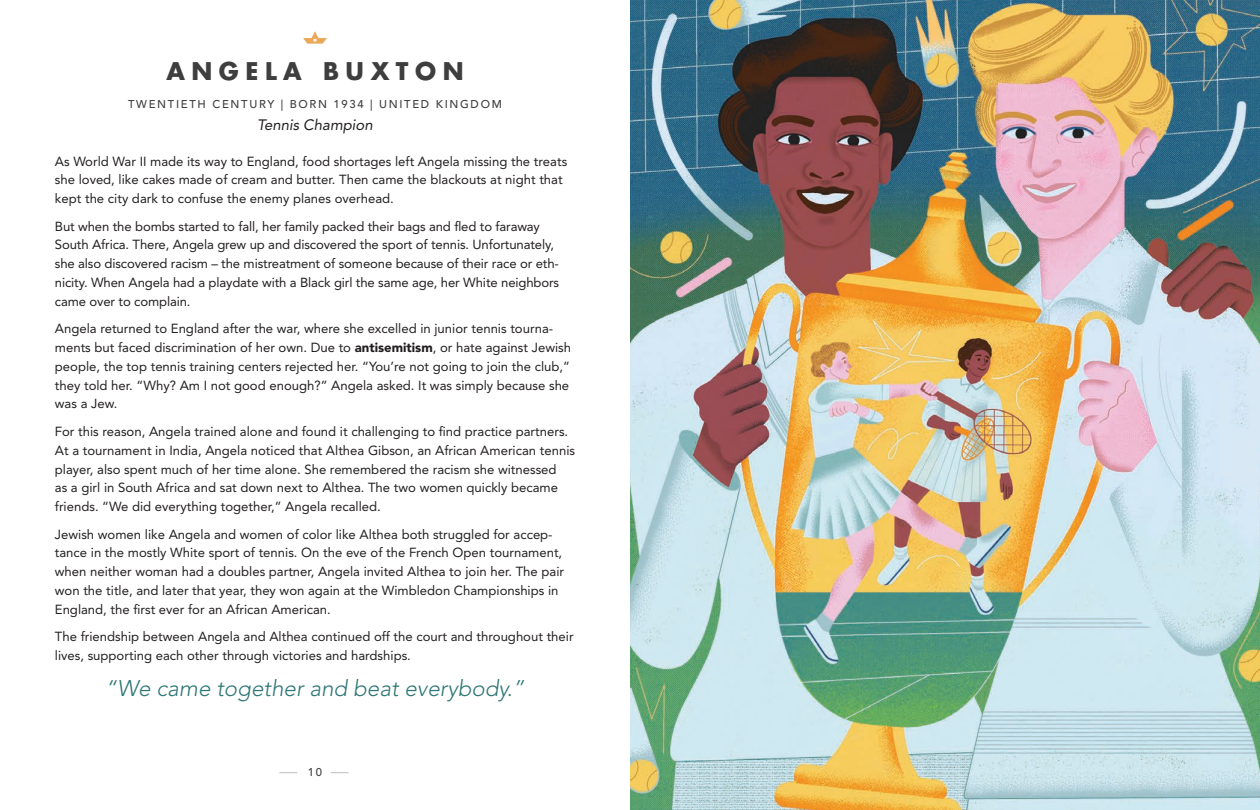
<style>
.page{position:relative;width:1260px;height:810px;background:#fff}
.page>*{position:absolute;margin:0;border:0;box-sizing:border-box;transform-origin:0 0}
.Name{font:700 23.75px "Futura Std";letter-spacing:.275em;color:#3e3e3f}
.Buttom_Quote{font:italic 300 22.5px "Avenir LT Std";color:#2e7775}
.Country{font:italic 15px "Avenir LT Std";color:#231f20}
.Body{font:13.12px/18.8px "Avenir LT Std";color:#231f20}
.Era{font:500 11.25px "Avenir LT Std";letter-spacing:.15em;color:#3e3e3f}
.s1{font-weight:900}
</style>
<div class="page">
<svg style="left:331px;top:772px;width:18px;height:1px"></svg>
<svg style="left:279px;top:772px;width:18px;height:1px"></svg>
<svg style="left:303px;top:31px;width:24px;height:13px"></svg>
<img style="left:630px;top:0;width:630px;height:810px">
<p class="Name" style="left:166px;top:55px;width:299px">ANGELA BUXTON</p>
<p class="Era" style="left:128px;top:97px;width:375px">TWENTI ETH CENTURY | BORN 1934 | UNI TED KI NGDOM</p>
<p class="Country" style="left:257px;top:116px;width:117px">Tennis Champion</p>
<p class="Body" style="left:55px;top:152px;width:514px">As World War II made its way to England, food shortages left Angela missing the treats she loved, like cakes made of cream and butter. Then came the blackouts at night that kept the city dark to confuse the enemy planes overhead.</p>
<p class="Body" style="left:55px;top:217px;width:506px">But when the bombs started to fall, her family packed their bags and fled to faraway South Africa. There, Angela grew up and discovered the sport of tennis. Unfortunately, she also discovered racism – the mistreatment of someone because of their race or eth&shy;nicity. When Angela had a playdate with a Black girl the same age, her White neighbors came over to complain.</p>
<p class="Body" style="left:55px;top:320px;width:518px">Angela returned to England after the war, where she excelled in junior tennis tourna&shy;ments but faced discrimination of her own. Due to <span class="s1">antisemitism</span>, or hate against Jewish people, the top tennis training centers rejected her. “You’re not going to join the club,” they told her. “Why? Am I not good enough?” Angela asked. It was simply because she was a Jew.</p>
<p class="Body" style="left:55px;top:422px;width:522px">For this reason, Angela trained alone and found it challenging to find practice partners.<br>At a tournament in India, Angela noticed that Althea Gibson, an African American tennis player, also spent much of her time alone. She remembered the racism she witnessed<br>as a girl in South Africa and sat down next to Althea. The two women quickly became friends. “We did everything together,” Angela recalled.</p>
<p class="Body" style="left:55px;top:525px;width:511px">Jewish women like Angela and women of color like Althea both struggled for accep&shy;tance in the mostly White sport of tennis. On the eve of the French Open tournament, when neither woman had a doubles partner, Angela invited Althea to join her. The pair won the title, and later that year, they won again at the Wimbledon Championships in England, the first ever for an African American.</p>
<p class="Body" style="left:55px;top:627px;width:520px">The friendship between Angela and Althea continued off the court and throughout their lives, supporting each other through victories and hardships.</p>
<p class="Buttom_Quote" style="left:105px;top:675px;width:421px">“We came together and beat everybody.”</p>
<p class="Era" style="left:308px;top:766px;width:16px">10</p>
</div>
